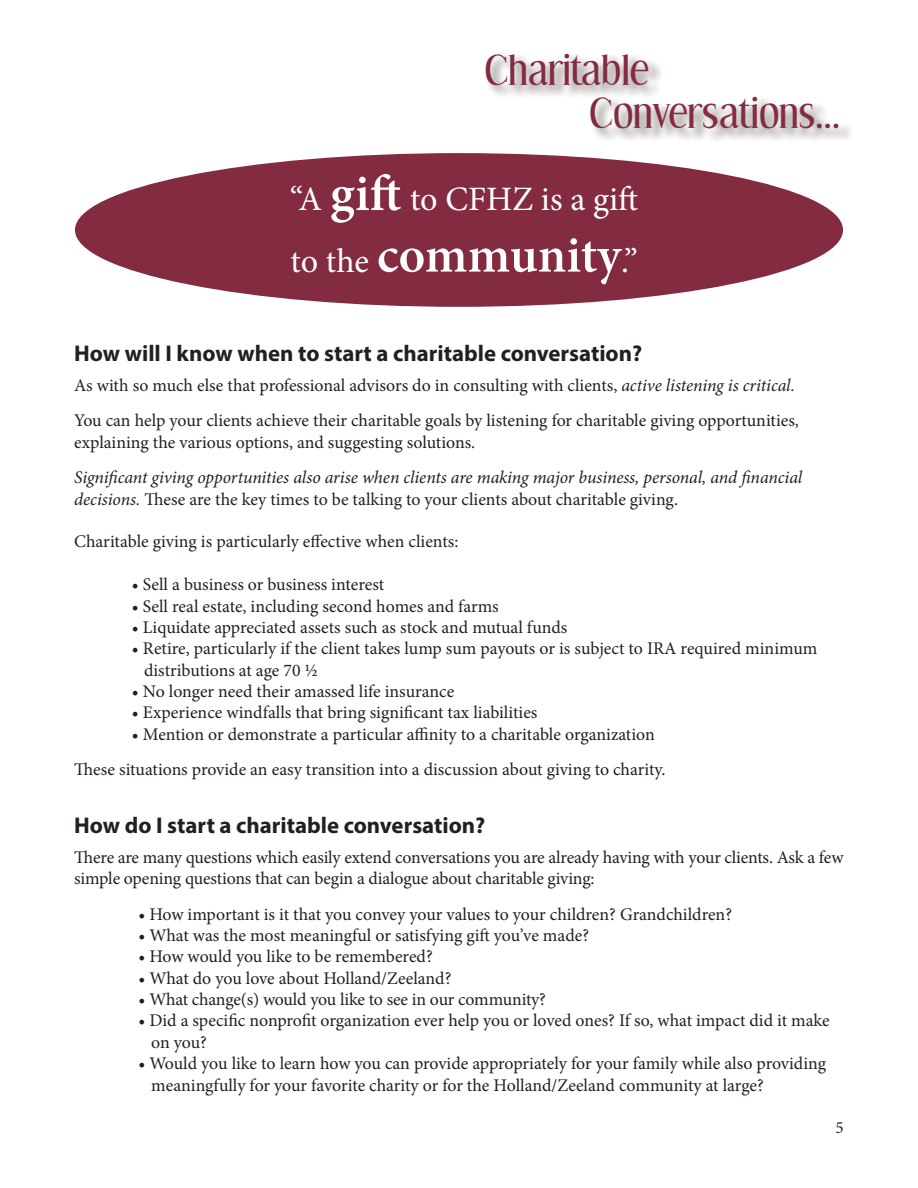
<style>
.page{position:relative;width:918px;height:1188px;background:#fff}
.page>*{position:absolute;margin:0;border:0;box-sizing:border-box;transform-origin:0 0}
.t1{font:600 51.3px "Minion Pro";color:#fff}
.t2{font:41.4px/42.8px "Effloresce";color:#832b41}
.t3{font:34.2px "Minion Pro";color:#fff}
.t4{font:700 22.8px "Myriad Pro";color:#231f20}
.t5{font:17.85px/21.3px "Minion Pro";letter-spacing:-.005em;color:#231f20}
.t6{font:italic 17.85px/21.3px "Minion Pro";letter-spacing:-.01em;color:#231f20}
.t7{font:17.1px "Minion Pro";color:#231f20}
.s1{font-weight:600;font-size:51.3px}
.s2{font-weight:400;font-size:34.2px}
.s3{font-style:italic}
.s4{font-style:normal}
</style>
<div class="page">
<div style="left:75px;top:153px;width:768px;height:154px;background:#832b41;border-radius:50%"></div>
<h2 class="t2" style="left:589px;top:50px;width:252px;text-indent:-105px">Charitable<br>Conversations...</h2>
<h3 class="t3" style="left:290px;top:186px;width:350px">“A <span class="s1">gift</span> to CFHZ is a gift</h3>
<h1 class="t1" style="left:290px;top:224px;width:349px"><span class="s2">to the</span> community<span class="s2">.”</span></h1>
<p class="t4" style="left:74px;top:344px;width:570px">How will I know when to start a charitable conversation?</p>
<p class="t5" style="left:74px;top:369px;width:726px;line-height:35.7px">As with so much else that professional advisors do in consulting with clients, <span class="s3">active listening is critical.<br></span>You can help your clients achieve their charitable goals by listening for charitable giving opportunities,</p>
<p class="t5" style="left:74px;top:433px;width:403px">explaining the various options, and suggesting solutions.</p>
<p class="t6" style="left:74px;top:468px;width:730px">Significant giving opportunities also arise when clients are making major business, personal, and financial decisions. <span class="s4">These are the key times to be talking to your clients about charitable giving.</span></p>
<p class="t5" style="left:74px;top:533px;width:386px">Charitable giving is particularly effective when clients:</p>
<p class="t5" style="left:132px;top:575px;width:254px">• Sell a business or business interest</p>
<p class="t5" style="left:132px;top:597px;width:368px">• Sell real estate, including second homes and farms</p>
<p class="t5" style="left:132px;top:618px;width:437px">• Liquidate appreciated assets such as stock and mutual funds</p>
<p class="t5" style="left:144px;top:639px;width:675px;text-indent:-12px">• Retire, particularly if the client takes lump sum payouts or is subject to IRA required minimum distributions at age 70 ½</p>
<p class="t5" style="left:132px;top:682px;width:324px">• No longer need their amassed life insurance</p>
<p class="t5" style="left:132px;top:704px;width:407px">• Experience windfalls that bring significant tax liabilities</p>
<p class="t5" style="left:74px;top:718px;width:593px;line-height:35.7px;text-indent:58px">• Mention or demonstrate a particular affinity to a charitable organization<br>These situations provide an easy transition into a discussion about giving to charity.</p>
<p class="t4" style="left:74px;top:816px;width:413px">How do I start a charitable conversation?</p>
<p class="t5" style="left:74px;top:848px;width:771px">There are many questions which easily extend conversations you are already having with your clients. Ask a few simple opening questions that can begin a dialogue about charitable giving:</p>
<p class="t5" style="left:138px;top:905px;width:595px">• How important is it that you convey your values to your children? Grandchildren?</p>
<p class="t5" style="left:138px;top:926px;width:452px">• What was the most meaningful or satisfying gift you’ve made?</p>
<p class="t5" style="left:138px;top:947px;width:296px">• How would you like to be remembered?</p>
<p class="t5" style="left:138px;top:969px;width:315px">• What do you love about Holland/Zeeland?</p>
<p class="t5" style="left:138px;top:990px;width:409px">• What change(s) would you like to see in our community?</p>
<p class="t5" style="left:151px;top:1012px;width:680px;text-indent:-13px">• Did a specific nonprofit organization ever help you or loved ones? If so, what impact did it make on you?</p>
<p class="t5" style="left:151px;top:1054px;width:676px;text-indent:-13px">• Would you like to learn how you can provide appropriately for your family while also providing meaningfully for your favorite charity or for the Holland/Zeeland community at large?</p>
<p class="t7" style="left:836px;top:1120px;width:10px">5</p>
</div>
